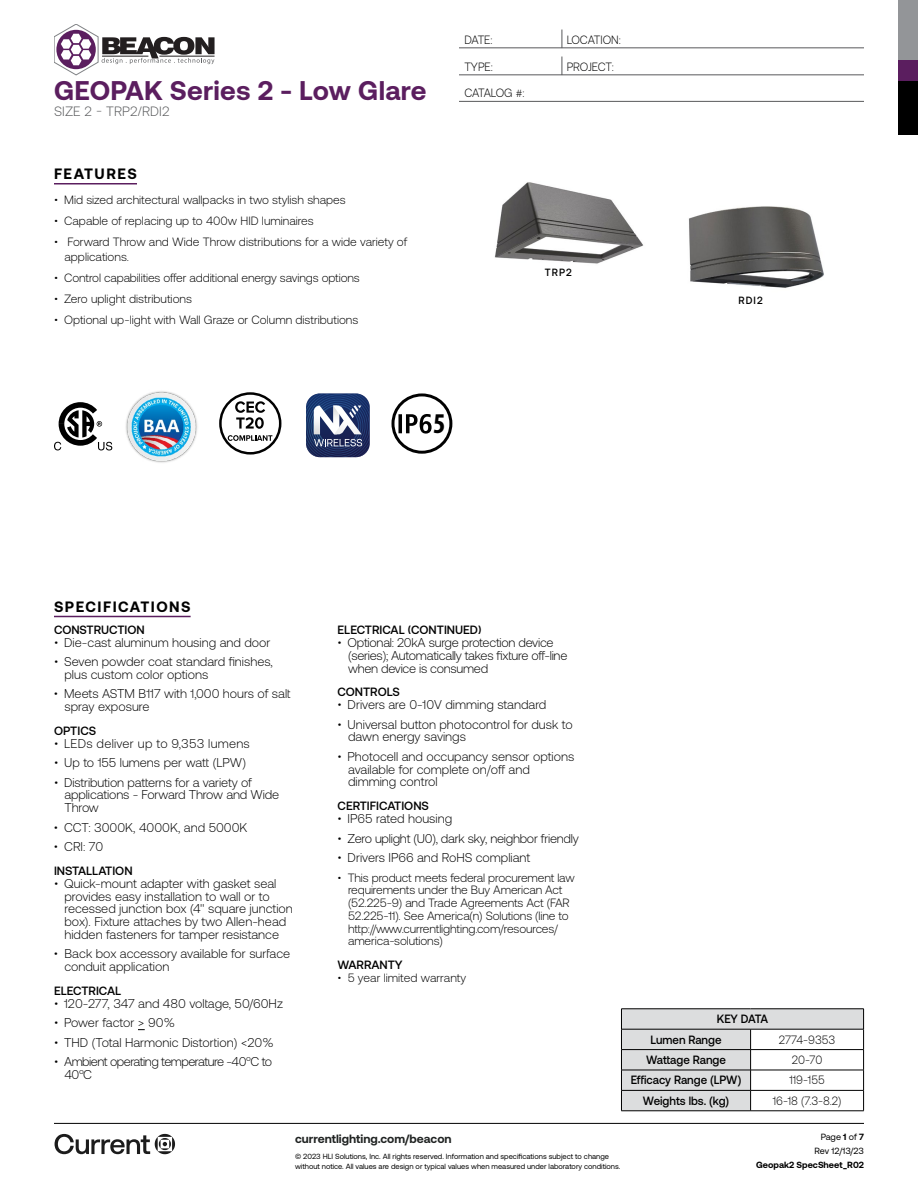
<style>
.page{position:relative;width:918px;height:1188px;background:#fff}
.page>*{position:absolute;margin:0;border:0;box-sizing:border-box;transform-origin:0 0}
.t1{font:700 condensed 28.8px "Myriad Pro";color:#000}
.t2{font:700 27px "Aeonik";letter-spacing:.01em;color:#5b1e5f}
.t3{font:700 15px "Aeonik";letter-spacing:.1em;color:#000}
.t4{font:300 13.5px "Aeonik";letter-spacing:.01em;color:#58595b}
.t5{font:300 12.75px/12.8px "Aeonik";color:#000}
.t6{font:300 12.75px/12.8px "Aeonik";letter-spacing:-.02em;color:#000}
.t7{font:300 12.75px/12.8px "Aeonik";letter-spacing:-.04em;color:#000}
.t8{font:300 12.75px "Aeonik";letter-spacing:.02em;color:#000}
.t9{font:300 12px/12.8px "Aeonik";letter-spacing:-.01em;color:#000}
.t10{font:500 12px "Aeonik";color:#000}
.t11{font:300 12px "Aeonik";letter-spacing:-.01em;color:#000;scale:.95 1}
.t12{font:500 12px/20.4px "Aeonik";color:#000;scale:.95 1}
.t13{font:700 12px "Aeonik";color:#202322}
.t14{font:300 12px "Aeonik";letter-spacing:-.05em;color:#000;scale:.95 1}
.t15{font:500 10.5px "Aeonik";letter-spacing:.1em;color:#000;scale:.95 1}
.t16{font:700 9px "Aeonik";color:#000}
.t17{font:9px/14.1px "Aeonik";color:#000;text-align:right}
.t18{font:7.5px/9.8px "Aeonik";color:#000}
.s1{font-weight:700}
</style>
<div class="page">
<div style="left:898px;top:81px;width:20px;height:54px;background:#000"></div>
<div style="left:898px;top:0;width:20px;height:61px;background:#939598"></div>
<div style="left:898px;top:61px;width:20px;height:20px;background:#5b1e5f"></div>
<svg style="left:54px;top:24px;width:161px;height:51px"></svg>
<hr style="left:54px;top:1123px;width:810px;height:1px;background:#000">
<svg style="left:55px;top:1134px;width:120px;height:20px"></svg>
<hr style="left:54px;top:183px;width:83px;height:1px;background:#5b1e5f">
<hr style="left:459px;top:48px;width:405px;height:1px;background:#58595b">
<svg style="left:562px;top:30px;width:1px;height:18px"></svg>
<hr style="left:459px;top:75px;width:405px;height:1px;background:#58595b">
<svg style="left:562px;top:57px;width:1px;height:18px"></svg>
<hr style="left:54px;top:616px;width:137px;height:1px;background:#5b1e5f">
<hr style="left:459px;top:101px;width:405px;height:1px;background:#58595b">
<svg style="left:621px;top:1009px;width:243px;height:102px"></svg>
<hr style="left:621px;top:1111px;width:130px;height:1px;background:#000">
<hr style="left:751px;top:1111px;width:113px;height:1px;background:#000">
<img style="left:125px;top:391px;width:73px;height:72px">
<svg style="left:54px;top:402px;width:58px;height:48px"></svg>
<img style="left:494px;top:182px;width:150px;height:82px">
<img style="left:688px;top:206px;width:136px;height:82px">
<div style="left:219px;top:392px;width:62px;height:63px;border:2px solid #010101;border-radius:50%"></div>
<svg style="left:235px;top:401px;width:30px;height:28px"></svg>
<svg style="left:228px;top:435px;width:44px;height:6px"></svg>
<img style="left:306px;top:394px;width:64px;height:63px">
<svg style="left:308px;top:395px;width:5px;height:5px"></svg>
<svg style="left:314px;top:439px;width:48px;height:7px"></svg>
<img style="left:314px;top:406px;width:19px;height:28px">
<img style="left:333px;top:406px;width:29px;height:28px">
<div style="left:392px;top:393px;width:60px;height:61px;border:3px solid #010101;border-radius:50%"></div>
<svg style="left:398px;top:414px;width:34px;height:20px"></svg>
<h2 class="t2" style="left:54px;top:75px;width:374px">GEOPAK Series 2 - Low Glare</h2>
<p class="t4" style="left:54px;top:104px;width:117px">SIZE 2 - TRP2/RDI2</p>
<p class="t3" style="left:54px;top:165px;width:85px">FEATURES</p>
<p class="t9" style="left:54px;top:194px;width:293px">• Mid sized architectural wallpacks in two stylish shapes</p>
<p class="t9" style="left:54px;top:215px;width:261px">• Capable of replacing up to 400w HID luminaires</p>
<p class="t9" style="left:64px;top:235px;width:344px;line-height:14.4px;text-indent:-10px">• Forward Throw and Wide Throw distributions for a wide variety of applications.</p>
<p class="t9" style="left:54px;top:271px;width:307px">• Control capabilities offer additional energy savings options</p>
<p class="t9" style="left:54px;top:293px;width:140px">• Zero uplight distributions</p>
<p class="t9" style="left:54px;top:314px;width:306px">• Optional up-light with Wall Graze or Column distributions</p>
<p class="t11" style="left:464px;top:33px;width:31px">DATE:</p>
<p class="t11" style="left:567px;top:33px;width:59px">LOCATION:</p>
<p class="t11" style="left:464px;top:60px;width:32px">TYPE:</p>
<p class="t11" style="left:567px;top:60px;width:51px">PROJECT:</p>
<p class="t14" style="left:464px;top:87px;width:65px">CATALOG #:</p>
<p class="t15" style="left:545px;top:266px;width:30px">TRP2</p>
<h1 class="t1" style="left:433px;top:406px;width:14px">5</h1>
<p class="t15" style="left:739px;top:295px;width:27px">RDI2</p>
<p class="t3" style="left:54px;top:598px;width:138px">SPECIFICATIONS</p>
<p class="t10" style="left:54px;top:623px;width:92px">CONSTRUCTION</p>
<p class="t5" style="left:54px;top:636px;width:218px">• Die-cast aluminum housing and door</p>
<p class="t5" style="left:64px;top:655px;width:210px;text-indent:-10px">• Seven powder coat standard finishes, plus custom color options</p>
<p class="t5" style="left:64px;top:688px;width:228px;text-indent:-10px">• Meets ASTM B117 with 1,000 hours of salt spray exposure</p>
<p class="t10" style="left:54px;top:724px;width:44px">OPTICS</p>
<p class="t8" style="left:54px;top:736px;width:197px">• LEDs deliver up to 9,353 lumens</p>
<p class="t5" style="left:54px;top:756px;width:193px">• Up to 155 lumens per watt (LPW)</p>
<p class="t5" style="left:64px;top:776px;width:216px;text-indent:-10px">• Distribution patterns for a variety of applications - Forward Throw and Wide<br>Throw</p>
<p class="t5" style="left:54px;top:821px;width:195px">• CCT: 3000K, 4000K, and 5000K</p>
<p class="t5" style="left:54px;top:840px;width:51px">• CRI: 70</p>
<p class="t10" style="left:54px;top:864px;width:80px">INSTALLATION</p>
<p class="t5" style="left:64px;top:877px;width:230px;text-indent:-10px">• Quick-mount adapter with gasket seal provides easy installation to wall or to recessed junction box (4" square junction box). Fixture attaches by two Allen-head hidden fasteners for tamper resistance</p>
<p class="t5" style="left:64px;top:948px;width:227px;text-indent:-10px">• Back box accessory available for surface conduit application</p>
<p class="t10" style="left:54px;top:984px;width:69px">ELECTRICAL</p>
<p class="t5" style="left:54px;top:997px;width:230px">• 120-277, 347 and 480 voltage, 50/60Hz</p>
<p class="t5" style="left:54px;top:1016px;width:122px">• Power factor &gt; 90%</p>
<p class="t5" style="left:54px;top:1036px;width:221px">• THD (Total Harmonic Distortion) &lt;20%</p>
<p class="t7" style="left:64px;top:1055px;width:209px;text-indent:-10px">• Ambient operating temperature -40°C to<br>40°C</p>
<p class="t10" style="left:338px;top:624px;width:145px">ELECTRICAL (CONTINUED)</p>
<p class="t6" style="left:348px;top:636px;width:221px;text-indent:-10px">• Optional: 20kA surge protection device (series); Automatically takes fixture off-line when device is consumed</p>
<p class="t10" style="left:338px;top:686px;width:64px">CONTROLS</p>
<p class="t5" style="left:338px;top:698px;width:210px">• Drivers are 0-10V dimming standard</p>
<p class="t5" style="left:348px;top:718px;width:226px;text-indent:-10px">• Universal button photocontrol for dusk to dawn energy savings</p>
<p class="t5" style="left:348px;top:750px;width:228px;text-indent:-10px">• Photocell and occupancy sensor options available for complete on/off and dimming control</p>
<p class="t10" style="left:338px;top:799px;width:93px">CERTIFICATIONS</p>
<p class="t5" style="left:338px;top:812px;width:116px">• IP65 rated housing</p>
<p class="t6" style="left:338px;top:832px;width:243px">• Zero uplight (U0), dark sky, neighbor friendly</p>
<p class="t5" style="left:338px;top:851px;width:194px">• Drivers IP66 and RoHS compliant</p>
<p class="t9" style="left:348px;top:871px;width:228px;text-indent:-10px">• This product meets federal procurement law requirements under the Buy American Act (52.225-9) and Trade Agreements Act (FAR 52.225-11). See America(n) Solutions (line to http://www.currentlighting.com/resources/ america-solutions)</p>
<p class="t10" style="left:338px;top:958px;width:67px">WARRANTY</p>
<p class="t9" style="left:338px;top:971px;width:130px">• 5 year limited warranty</p>
<p class="t13" style="left:295px;top:1132px;width:158px">currentlighting.com/beacon</p>
<p class="t18" style="left:295px;top:1152px;width:327px">© 2023 HLI Solutions, Inc. All rights reserved. Information and specifications subject to change without notice. All values are design or typical values when measured under laboratory conditions.</p>
<p class="t12" style="left:651px;top:1009px;width:125px;text-indent:66px">KEY DATA<br>Lumen Range</p>
<p class="t11" style="left:779px;top:1033px;width:61px">2774-9353</p>
<p class="t12" style="left:646px;top:1050px;width:85px">Wattage Range</p>
<p class="t11" style="left:792px;top:1053px;width:34px">20-70</p>
<p class="t12" style="left:631px;top:1070px;width:118px">Efficacy Range (LPW)</p>
<p class="t11" style="left:789px;top:1074px;width:39px">119-155</p>
<p class="t12" style="left:643px;top:1090px;width:92px">Weights lbs. (kg)</p>
<p class="t11" style="left:773px;top:1094px;width:74px">16-18 (7.3-8.2)</p>
<p class="t17" style="left:815px;top:1130px;width:51px">Page <span class="s1">1</span> of <span class="s1">7<br></span>Rev 12/13/23</p>
<p class="t16" style="left:756px;top:1160px;width:109px">Geopak2 SpecSheet_R02</p>
</div>
